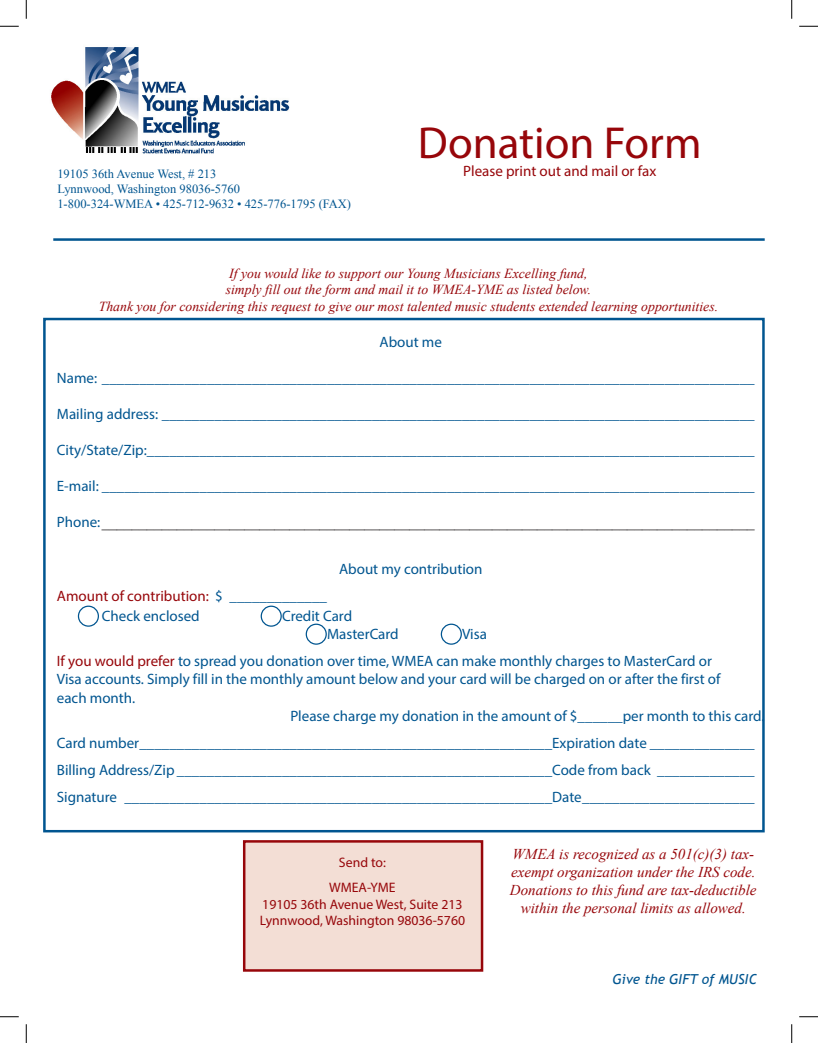
<style>
.page{position:relative;width:818px;height:1043px;background:#fff}
.page>*{position:absolute;margin:0;border:0;box-sizing:border-box;transform-origin:0 0}
.t1{font:45px "Myriad Pro";color:#97060a}
.t2{font:15px/18px "Myriad Pro";color:#005590}
.t3{font:italic 15px/18px "Times New Roman";color:#97060a;text-align:center}
.t4{font:15px "Times New Roman";color:#231f20}
.t5{font:15px "Myriad Pro";color:#97060a}
.t6{font:italic 13.75px "Times New Roman";color:#97060a}
.t7{font:13.75px "Myriad Pro";color:#97060a}
.t8{font:italic 13.75px "Trebuchet MS";color:#005590}
.t9{font:12.5px "Times New Roman";color:#005590}
.s1{font-family:"Myriad Pro";color:#005590}
.s2{color:#005590}
.s3{color:#97060a}
</style>
<div class="page">
<div style="left:243px;top:840px;width:240px;height:131px;background:#f3ded5;border:2px solid #97060a"></div>
<hr style="left:53px;top:238px;width:711px;height:3px;background:#005590">
<img style="left:51px;top:47px;width:239px;height:107px">
<div style="left:78px;top:605px;width:21px;height:21px;border:1px solid #005590;border-radius:50%"></div>
<div style="left:261px;top:605px;width:21px;height:21px;border:1px solid #005590;border-radius:50%"></div>
<div style="left:306px;top:623px;width:21px;height:21px;border:1px solid #005590;border-radius:50%"></div>
<div style="left:441px;top:623px;width:21px;height:21px;border:1px solid #005590;border-radius:50%"></div>
<svg style="left:0;top:25px;width:19px;height:2px"></svg>
<svg style="left:799px;top:25px;width:19px;height:2px"></svg>
<svg style="left:0;top:1016px;width:19px;height:1px"></svg>
<svg style="left:799px;top:1016px;width:19px;height:1px"></svg>
<svg style="left:25px;top:0;width:2px;height:19px"></svg>
<svg style="left:25px;top:1024px;width:2px;height:18px"></svg>
<svg style="left:791px;top:0;width:1px;height:19px"></svg>
<svg style="left:791px;top:1024px;width:1px;height:18px"></svg>
<p class="t9" style="left:57px;top:165px;width:160px">19105 36th Avenue West, # 213</p>
<p class="t9" style="left:57px;top:180px;width:184px">Lynnwood, Washington 98036-5760</p>
<p class="t9" style="left:57px;top:195px;width:295px">1-800-324-WMEA • 425-712-9632 • 425-776-1795 (FAX)</p>
<p class="t1" style="left:418px;top:115px;width:285px">Donation Form</p>
<p class="t5" style="left:463px;top:161px;width:194px">Please print out and mail or fax</p>
<p class="t6" style="left:229px;top:264px;width:360px">If you would like to support our Young Musicians Excelling fund,</p>
<p class="t6" style="left:226px;top:280px;width:367px">simply fill out the form and mail it to WMEA-YME as listed below.</p>
<p class="t6" style="left:99px;top:297px;width:620px">Thank you for considering this request to give our most talented music students extended learning opportunities.</p>
<p class="t2" style="left:379px;top:332px;width:64px">About me</p>
<p class="t2" style="left:57px;top:368px;width:699px">Name: _______________________________________________________________________________________</p>
<p class="t2" style="left:57px;top:404px;width:699px">Mailing address: _______________________________________________________________________________</p>
<p class="t2" style="left:57px;top:440px;width:699px">City/State/Zip:_________________________________________________________________________________</p>
<p class="t2" style="left:57px;top:476px;width:699px">E-mail: _______________________________________________________________________________________</p>
<p class="t4" style="left:57px;top:511px;width:699px"><span class="s1">Phone:</span>_______________________________________________________________________________________</p>
<p class="t2" style="left:339px;top:559px;width:145px">About my contribution</p>
<p class="t5" style="left:57px;top:586px;width:271px">Amount of contribution: <span class="s2">$ _____________</span></p>
<p class="t2" style="left:102px;top:607px;width:99px">Check enclosed</p>
<p class="t2" style="left:282px;top:607px;width:72px">Credit Card</p>
<p class="t2" style="left:327px;top:625px;width:73px">MasterCard</p>
<p class="t2" style="left:462px;top:625px;width:26px">Visa</p>
<p class="t2" style="left:57px;top:652px;width:665px"><span class="s3">If you would prefer</span> to spread you donation over time, WMEA can make monthly charges to MasterCard or<br>Visa accounts. Simply fill in the monthly amount below and your card will be charged on or after the first of each month.</p>
<p class="t2" style="left:290px;top:706px;width:476px">Please charge my donation in the amount of $______per month to this card.</p>
<p class="t2" style="left:57px;top:733px;width:699px">Card number_______________________________________________________Expiration date ______________</p>
<p class="t2" style="left:57px;top:760px;width:699px">Billing Address/Zip __________________________________________________Code from back _____________</p>
<p class="t2" style="left:57px;top:787px;width:699px">Signature _________________________________________________________Date_______________________</p>
<p class="t7" style="left:339px;top:853px;width:48px">Send to:</p>
<p class="t7" style="left:329px;top:879px;width:68px">WMEA-YME</p>
<p class="t7" style="left:262px;top:895px;width:202px">19105 36th Avenue West, Suite 213</p>
<p class="t7" style="left:260px;top:912px;width:207px">Lynnwood, Washington 98036-5760</p>
<p class="t3" style="left:510px;top:844px;width:248px">WMEA is recognized as a 501(c)(3) tax&shy;exempt organization under the IRS code.<br>Donations to this fund are tax-deductible within the personal limits as allowed.</p>
<p class="t8" style="left:612px;top:971px;width:146px">Give the GIFT of MUSIC</p>
</div>
